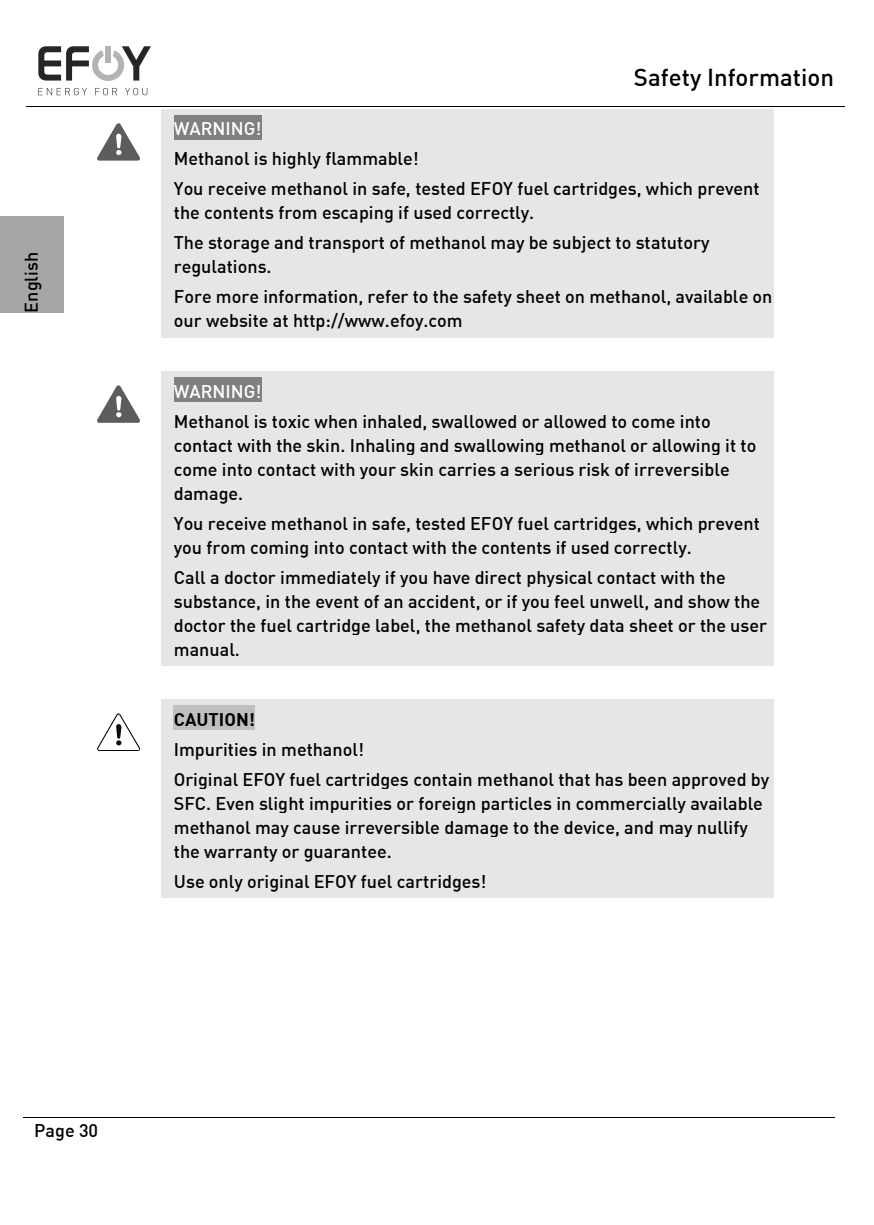
<style>
.page{position:relative;width:874px;height:1225px;background:#fff}
.page>*{position:absolute;margin:0;border:0;box-sizing:border-box;transform-origin:0 0}
.t1{font:500 24px "DIN";color:#000}
.t2{font:500 18px/24px "DIN";color:#000}
.t3{font:500 18px "DIN";letter-spacing:-.005em;color:#fff}
.t4{font:700 18px "DIN";letter-spacing:.005em;color:#000}
</style>
<div class="page">
<svg style="left:38px;top:88px;width:49px;height:7px"></svg>
<svg style="left:95px;top:88px;width:22px;height:7px"></svg>
<svg style="left:125px;top:88px;width:22px;height:7px"></svg>
<svg style="left:38px;top:46px;width:113px;height:35px"></svg>
<div style="left:105px;top:46px;width:6px;height:16px;background:#b3b3b3"></div>
<hr style="left:26px;top:106px;width:374px;height:1px;background:#000">
<hr style="left:398px;top:106px;width:446px;height:1px;background:#000">
<hr style="left:23px;top:1116px;width:811px;height:1px;background:#000">
<svg style="left:97px;top:123px;width:43px;height:38px"></svg>
<div style="left:161px;top:109px;width:13px;height:228px;background:#e6e6e6"></div>
<div style="left:174px;top:109px;width:599px;height:36px;background:#e6e6e6"></div>
<div style="left:174px;top:115px;width:87px;height:24px;background:#808080"></div>
<div style="left:174px;top:145px;width:599px;height:30px;background:#e6e6e6"></div>
<div style="left:174px;top:175px;width:599px;height:24px;background:#e6e6e6"></div>
<div style="left:174px;top:199px;width:599px;height:30px;background:#e6e6e6"></div>
<div style="left:174px;top:229px;width:599px;height:24px;background:#e6e6e6"></div>
<div style="left:174px;top:253px;width:599px;height:30px;background:#e6e6e6"></div>
<div style="left:174px;top:283px;width:599px;height:24px;background:#e6e6e6"></div>
<div style="left:174px;top:307px;width:599px;height:30px;background:#e6e6e6"></div>
<svg style="left:97px;top:385px;width:43px;height:38px"></svg>
<div style="left:161px;top:371px;width:13px;height:294px;background:#e6e6e6"></div>
<div style="left:174px;top:371px;width:599px;height:36px;background:#e6e6e6"></div>
<div style="left:174px;top:377px;width:87px;height:24px;background:#808080"></div>
<div style="left:174px;top:407px;width:599px;height:24px;background:#e6e6e6"></div>
<div style="left:174px;top:431px;width:599px;height:24px;background:#e6e6e6"></div>
<div style="left:174px;top:455px;width:599px;height:24px;background:#e6e6e6"></div>
<div style="left:174px;top:479px;width:599px;height:30px;background:#e6e6e6"></div>
<div style="left:174px;top:509px;width:599px;height:24px;background:#e6e6e6"></div>
<div style="left:174px;top:533px;width:599px;height:30px;background:#e6e6e6"></div>
<div style="left:174px;top:563px;width:599px;height:24px;background:#e6e6e6"></div>
<div style="left:174px;top:587px;width:599px;height:24px;background:#e6e6e6"></div>
<div style="left:174px;top:611px;width:599px;height:24px;background:#e6e6e6"></div>
<div style="left:174px;top:635px;width:599px;height:30px;background:#e6e6e6"></div>
<svg style="left:97px;top:713px;width:43px;height:38px"></svg>
<div style="left:161px;top:699px;width:13px;height:198px;background:#e6e6e6"></div>
<div style="left:174px;top:699px;width:599px;height:36px;background:#e6e6e6"></div>
<div style="left:174px;top:705px;width:81px;height:24px;background:#c0c0c0"></div>
<div style="left:174px;top:735px;width:599px;height:30px;background:#e6e6e6"></div>
<div style="left:174px;top:765px;width:599px;height:24px;background:#e6e6e6"></div>
<div style="left:174px;top:789px;width:599px;height:24px;background:#e6e6e6"></div>
<div style="left:174px;top:813px;width:599px;height:24px;background:#e6e6e6"></div>
<div style="left:174px;top:837px;width:599px;height:30px;background:#e6e6e6"></div>
<div style="left:174px;top:867px;width:599px;height:30px;background:#e6e6e6"></div>
<div style="left:0;top:217px;width:64px;height:96px;background:#a6a6a6"></div>
<p class="t2" style="left:19px;top:312px;width:62px;rotate:-90deg">English</p>
<h1 class="t1" style="left:633px;top:62px;width:201px">Safety Information</h1>
<p class="t3" style="left:174px;top:117px;width:89px">WARNING!</p>
<p class="t2" style="left:174px;top:143px;width:587px;line-height:30px">Methanol is highly flammable!<br>You receive methanol in safe, tested EFOY fuel cartridges, which prevent</p>
<p class="t2" style="left:174px;top:197px;width:537px;line-height:30px">the contents from escaping if used correctly.<br>The storage and transport of methanol may be subject to statutory</p>
<p class="t2" style="left:174px;top:251px;width:600px;line-height:30px">regulations.<br>Fore more information, refer to the safety sheet on methanol, available on</p>
<p class="t2" style="left:174px;top:308px;width:290px">our website at http://www.efoy.com</p>
<p class="t3" style="left:174px;top:379px;width:89px">WARNING!</p>
<p class="t2" style="left:174px;top:408px;width:583px">Methanol is toxic when inhaled, swallowed or allowed to come into contact with the skin. Inhaling and swallowing methanol or allowing it to come into contact with your skin carries a serious risk of irreversible damage.</p>
<p class="t2" style="left:174px;top:510px;width:587px">You receive methanol in safe, tested EFOY fuel cartridges, which prevent you from coming into contact with the contents if used correctly.</p>
<p class="t2" style="left:174px;top:564px;width:594px">Call a doctor immediately if you have direct physical contact with the substance, in the event of an accident, or if you feel unwell, and show the doctor the fuel cartridge label, the methanol safety data sheet or the user manual.</p>
<p class="t4" style="left:174px;top:707px;width:83px">CAUTION!</p>
<p class="t2" style="left:174px;top:733px;width:596px;line-height:30px">Impurities in methanol!<br>Original EFOY fuel cartridges contain methanol that has been approved by</p>
<p class="t2" style="left:174px;top:790px;width:590px">SFC. Even slight impurities or foreign particles in commercially available methanol may cause irreversible damage to the device, and may nullify the warranty or guarantee.</p>
<p class="t2" style="left:174px;top:868px;width:314px">Use only original EFOY fuel cartridges!</p>
<p class="t2" style="left:34px;top:1118px;width:65px">Page 30</p>
</div>
